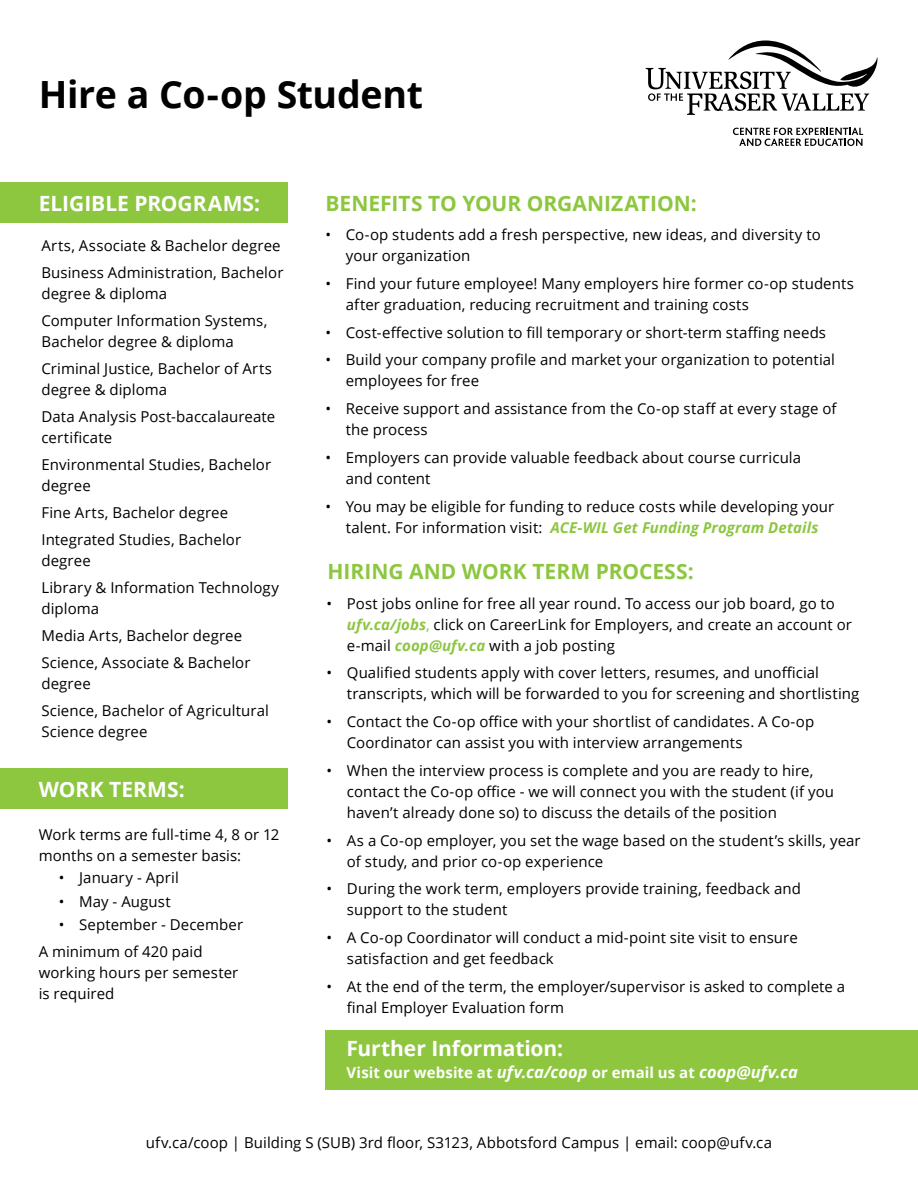
<style>
.page{position:relative;width:918px;height:1188px;background:#fff}
.page>*{position:absolute;margin:0;border:0;box-sizing:border-box;transform-origin:0 0}
.t1{font:700 37.5px "Open Sans";letter-spacing:-.01em;color:#000}
.t2{font:700 21px "Open Sans";color:#8dc63f}
.t3{font:700 21px "Open Sans";letter-spacing:-.005em;color:#fff}
.t4{font:15px/21px "Open Sans";letter-spacing:.005em;color:#000}
.t5{font:700 15px "Open Sans";letter-spacing:.005em;color:#fff}
.s1{font-weight:700;font-style:italic;color:#8dc640}
.s2{font-weight:700;font-style:italic;color:#8dc63f}
.s3{color:#8dc63f}
.s4{font-style:italic;font-size:16.5px}
</style>
<div class="page">
<div style="left:0;top:769px;width:287px;height:40px;background:#8dc63f"></div>
<div style="left:0;top:183px;width:287px;height:40px;background:#8dc63f"></div>
<svg style="left:646px;top:40px;width:232px;height:75px"></svg>
<svg style="left:733px;top:128px;width:130px;height:18px"></svg>
<div style="left:326px;top:1030px;width:592px;height:60px;background:#8ec640"></div>
<h1 class="t1" style="left:39px;top:68px;width:386px">Hire a Co-op Student</h1>
<h2 class="t3" style="left:39px;top:188px;width:223px">ELIGIBLE PROGRAMS:</h2>
<h2 class="t2" style="left:326px;top:188px;width:373px">BENEFITS TO YOUR ORGANIZATION:</h2>
<p class="t4" style="left:41px;top:231px;width:244px;line-height:27px">Arts, Associate &amp; Bachelor degree<br>Business Administration, Bachelor</p>
<p class="t4" style="left:41px;top:279px;width:227px;line-height:27px">degree &amp; diploma<br>Computer Information Systems,</p>
<p class="t4" style="left:41px;top:327px;width:232px;line-height:27px">Bachelor degree &amp; diploma<br>Criminal Justice, Bachelor of Arts</p>
<p class="t4" style="left:41px;top:375px;width:235px;line-height:27px">degree &amp; diploma<br>Data Analysis Post-baccalaureate</p>
<p class="t4" style="left:41px;top:423px;width:231px;line-height:27px">certificate<br>Environmental Studies, Bachelor</p>
<p class="t4" style="left:41px;top:471px;width:201px;line-height:27px">degree<br>Fine Arts, Bachelor degree<br>Integrated Studies, Bachelor</p>
<p class="t4" style="left:41px;top:546px;width:239px;line-height:27px">degree<br>Library &amp; Information Technology</p>
<p class="t4" style="left:41px;top:594px;width:211px;line-height:27px">diploma<br>Media Arts, Bachelor degree<br>Science, Associate &amp; Bachelor</p>
<p class="t4" style="left:41px;top:669px;width:229px;line-height:27px">degree<br>Science, Bachelor of Agricultural</p>
<p class="t4" style="left:41px;top:720px;width:108px">Science degree</p>
<h2 class="t3" style="left:39px;top:774px;width:148px">WORK TERMS:</h2>
<p class="t4" style="left:39px;top:824px;width:242px">Work terms are full-time 4, 8 or 12 months on a semester basis:</p>
<p class="t4" style="left:59px;top:867px;width:121px">• January - April</p>
<p class="t4" style="left:59px;top:890px;width:113px">• May - August</p>
<p class="t4" style="left:39px;top:911px;width:206px;line-height:27px;text-indent:20px">• September - December<br>A minimum of 420 paid</p>
<p class="t4" style="left:39px;top:962px;width:201px">working hours per semester is required</p>
<p class="t4" style="left:346px;top:224px;width:477px;text-indent:-20px">• Co-op students add a fresh perspective, new ideas, and diversity to your organization</p>
<p class="t4" style="left:346px;top:273px;width:510px;text-indent:-20px">• Find your future employee! Many employers hire former co-op students after graduation, reducing recruitment and training costs</p>
<p class="t4" style="left:326px;top:321px;width:502px">• Cost-effective solution to fill temporary or short-term staffing needs</p>
<p class="t4" style="left:346px;top:349px;width:491px;text-indent:-20px">• Build your company profile and market your organization to potential employees for free</p>
<p class="t4" style="left:346px;top:398px;width:492px;text-indent:-20px">• Receive support and assistance from the Co-op staff at every stage of the process</p>
<p class="t4" style="left:346px;top:447px;width:457px;text-indent:-20px">• Employers can provide valuable feedback about course curricula and content</p>
<p class="t4" style="left:326px;top:495px;width:510px;text-align:center">• You may be eligible for funding to reduce costs while developing your talent. For information visit: <span class="s1">ACE-WIL Get Funding Program Details</span></p>
<h2 class="t2" style="left:328px;top:557px;width:368px">HIRING AND WORK TERM PROCESS:</h2>
<p class="t4" style="left:347px;top:592px;width:507px;text-indent:-20px">• Post jobs online for free all year round. To access our job board, go to <span class="s2">ufv.ca/jobs</span><span class="s3">,</span> click on CareerLink for Employers, and create an account or e-mail <span class="s1">coop@ufv.ca</span> with a job posting</p>
<p class="t4" style="left:347px;top:662px;width:514px;text-indent:-20px">• Qualified students apply with cover letters, resumes, and unofficial transcripts, which will be forwarded to you for screening and shortlisting</p>
<p class="t4" style="left:347px;top:711px;width:469px;text-indent:-20px">• Contact the Co-op office with your shortlist of candidates. A Co-op<br>Coordinator can assist you with interview arrangements</p>
<p class="t4" style="left:347px;top:759px;width:489px;text-indent:-20px">• When the interview process is complete and you are ready to hire, contact the Co-op office - we will connect you with the student (if you haven’t already done so) to discuss the details of the position</p>
<p class="t4" style="left:347px;top:829px;width:515px;text-indent:-20px">• As a Co-op employer, you set the wage based on the student’s skills, year of study, and prior co-op experience</p>
<p class="t4" style="left:347px;top:878px;width:456px;text-indent:-20px">• During the work term, employers provide training, feedback and support to the student</p>
<p class="t4" style="left:347px;top:927px;width:452px;text-indent:-20px">• A Co-op Coordinator will conduct a mid-point site visit to ensure satisfaction and get feedback</p>
<p class="t4" style="left:347px;top:975px;width:500px;text-indent:-20px">• At the end of the term, the employer/supervisor is asked to complete a final Employer Evaluation form</p>
<h2 class="t3" style="left:346px;top:1033px;width:218px">Further Information:</h2>
<p class="t5" style="left:346px;top:1062px;width:453px">Visit our website at <span class="s4">ufv.ca/coop</span> or email us at <span class="s4">coop@ufv.ca</span></p>
<p class="t4" style="left:146px;top:1131px;width:628px">ufv.ca/coop | Building S (SUB) 3rd floor, S3123, Abbotsford Campus | email: coop@ufv.ca</p>
</div>
